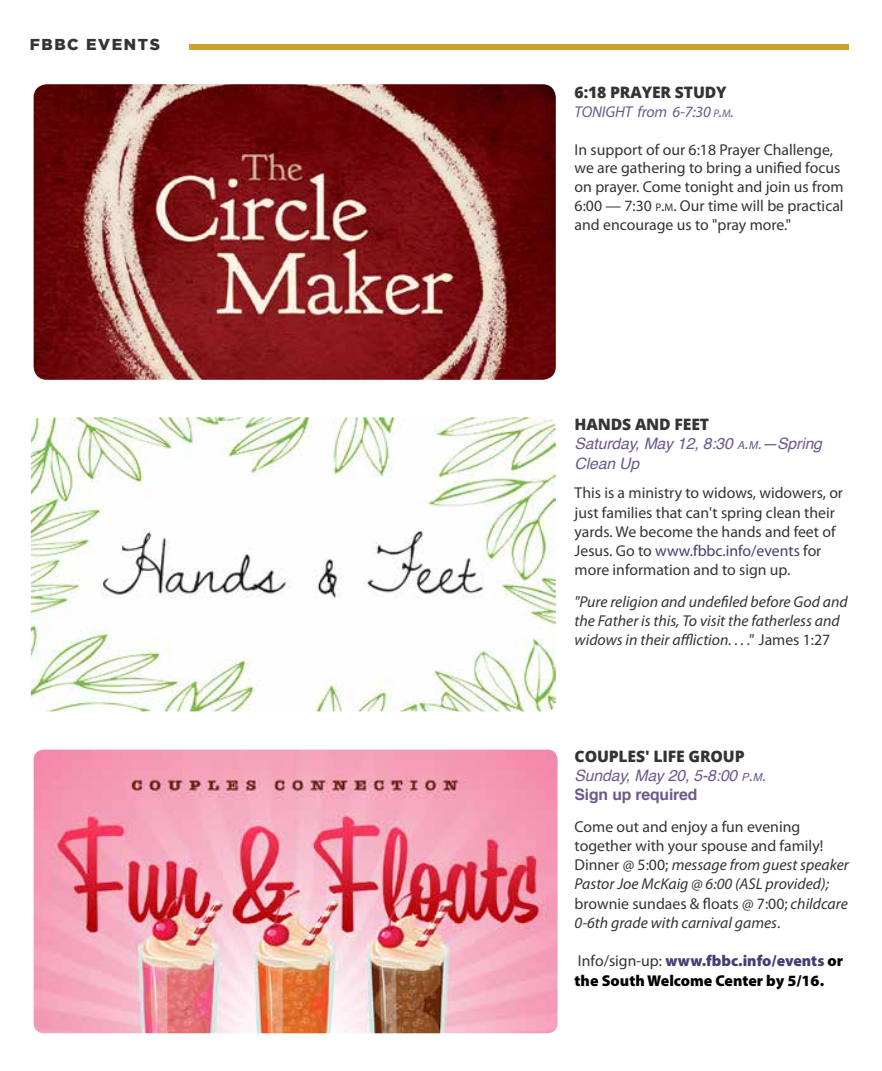
<style>
.page{position:relative;width:882px;height:1071px;background:#fff}
.page>*{position:absolute;margin:0;border:0;box-sizing:border-box;transform-origin:0 0}
.t1{font:15.75px/19.2px "Myriad Pro";color:#343433}
.t2{font:italic 15.75px/19.2px "Myriad Pro";color:#343433}
.t3{font:italic 15.75px/19.2px "Helvetica";letter-spacing:-.01em;color:#6d598d}
.t4{font:900 15.75px/19.2px "Myriad Pro";color:#000}
.t5{font:800 15.75px "Open Sans";letter-spacing:-.01em;color:#343433}
.t6{font:italic 15.75px "Myriad Pro";letter-spacing:-.01em;color:#6d598d}
.t7{font:900 15.75px "Gotham";letter-spacing:.1em;color:#343433}
.s1{font-size:11.03px}
.s2{font-style:inherit}
.s3{color:#463d71}
.s4{font-style:normal}
.s5{font-weight:700;font-style:normal}
.s6{font-style:italic}
.s7{font-weight:400;color:#343433}
</style>
<div class="page">
<div style="left:190px;top:44px;width:659px;height:6px;background:#cca130"></div>
<img style="left:31px;top:417px;width:525px;height:294px">
<img style="left:34px;top:84px;width:522px;height:296px">
<img style="left:34px;top:750px;width:524px;height:283px">
<p class="t7" style="left:30px;top:36px;width:132px">FBBC EVENTS</p>
<p class="t5" style="left:575px;top:80px;width:154px">6:18 PRAYER STUDY</p>
<p class="t6" style="left:575px;top:102px;width:161px">TONIGHT from 6-7:30 <span class="s1">p</span><span class="s2">.</span><span class="s1">m</span>.</p>
<p class="t1" style="left:575px;top:140px;width:271px">In support of our 6:18 Prayer Challenge, we are gathering to bring a unified focus on prayer. Come tonight and join us from 6:00 — 7:30 <span class="s1">p</span><span class="s2">.</span><span class="s1">m</span>. Our time will be practical and encourage us to "pray more."</p>
<p class="t5" style="left:575px;top:413px;width:136px">HANDS AND FEET</p>
<p class="t3" style="left:575px;top:435px;width:249px">Saturday, May 12, 8:30 <span class="s1">A</span><span class="s2">.</span><span class="s1">M</span><span class="s2">.—</span>Spring<br>Clean Up</p>
<p class="t1" style="left:575px;top:483px;width:270px">This is a ministry to widows, widowers, or just families that can't spring clean their yards. We become the hands and feet of Jesus. Go to <span class="s3">www.fbbc.info/events</span> for more information and to sign up.</p>
<p class="t2" style="left:575px;top:592px;width:275px">"Pure religion and undefiled before God and the Father is this, To visit the fatherless and widows in their affliction. . . ." <span class="s4">James 1:27</span></p>
<p class="t5" style="left:575px;top:744px;width:172px">COUPLES' LIFE GROUP</p>
<p class="t3" style="left:575px;top:766px;width:193px">Sunday, May 20, 5-8:00 <span class="s1">P</span><span class="s2">.</span><span class="s1">M</span><span class="s2">.<br></span><span class="s5">Sign up required</span></p>
<p class="t1" style="left:575px;top:817px;width:276px">Come out and enjoy a fun evening together with your spouse and family!<br>Dinner @ 5:00; <span class="s6">message from guest speaker Pastor Joe McKaig @ 6:00 (ASL provided); </span>brownie sundaes &amp; floats @ 7:00; <span class="s6">childcare 0-6th grade with carnival games</span>.</p>
<p class="t4" style="left:575px;top:951px;width:270px"><span class="s7">Info/sign-up:</span> <span class="s3">www.fbbc.info/events</span> or the South Welcome Center by 5/16.</p>
</div>
